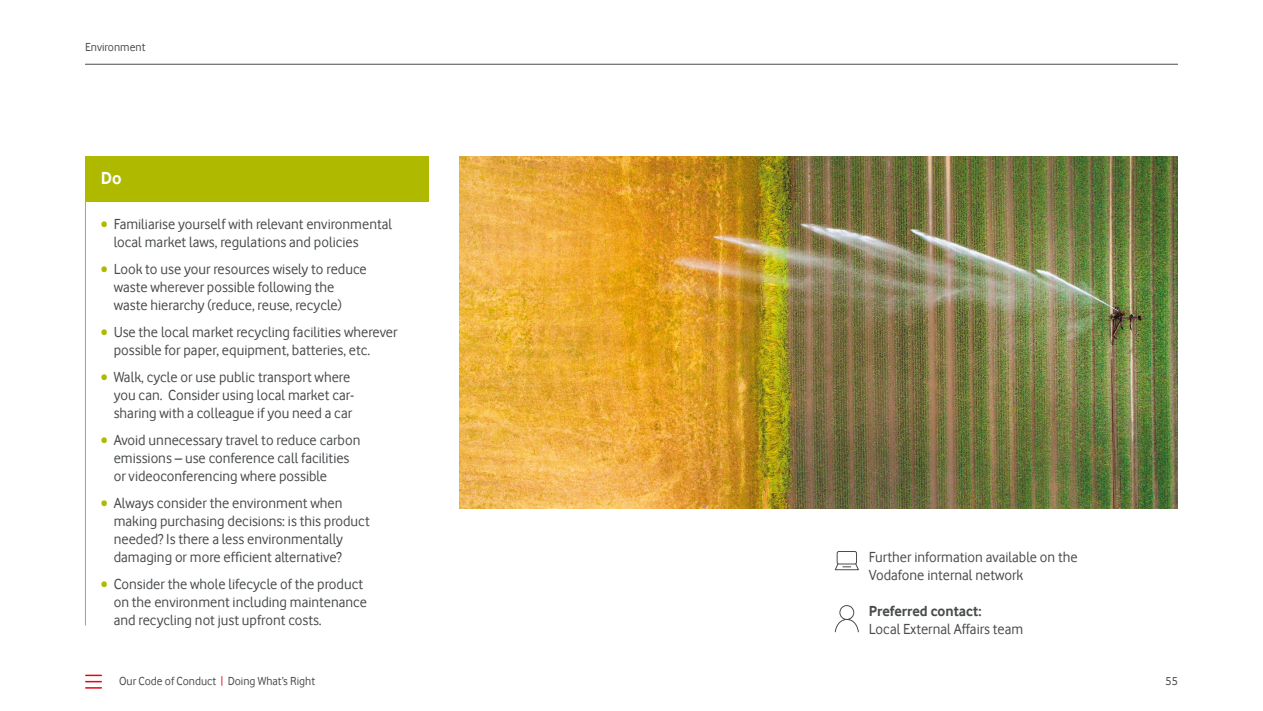
<style>
.page{position:relative;width:1263px;height:711px;background:#fff}
.page>*{position:absolute;margin:0;border:0;box-sizing:border-box;transform-origin:0 0}
.t1{font:700 18px "Vodafone Rg";color:#fff}
.t2{font:15px/18px "Vodafone Rg";color:#484b4d}
.t3{font:700 15px "Vodafone Rg";color:#484b4d}
.t4{font:12px "Vodafone Rg";color:#484b4d}
.s1{color:#afb900}
.s2{color:#e30613}
</style>
<div class="page">
<hr style="left:85px;top:64px;width:1093px;height:1px;background:#484b4d">
<hr style="left:85px;top:197px;width:1px;height:428px;background:#afb900">
<div style="left:85px;top:157px;width:343px;height:45px;background:#afb900"></div>
<svg style="left:834px;top:605px;width:25px;height:27px"></svg>
<svg style="left:834px;top:551px;width:25px;height:19px"></svg>
<img style="left:460px;top:157px;width:718px;height:351px">
<svg style="left:86px;top:674px;width:15px;height:14px"></svg>
<p class="t4" style="left:85px;top:40px;width:62px">Environment</p>
<p class="t1" style="left:101px;top:167px;width:22px">Do</p>
<p class="t2" style="left:114px;top:214px;width:280px;text-indent:-13px"><span class="s1">•</span> Familiarise yourself with relevant environmental local market laws, regulations and policies</p>
<p class="t2" style="left:114px;top:259px;width:255px;text-indent:-13px"><span class="s1">•</span> Look to use your resources wisely to reduce waste wherever possible following the waste hierarchy (reduce, reuse, recycle)</p>
<p class="t2" style="left:114px;top:322px;width:285px;text-indent:-13px"><span class="s1">•</span> Use the local market recycling facilities wherever possible for paper, equipment, batteries, etc.</p>
<p class="t2" style="left:114px;top:367px;width:242px;text-indent:-13px"><span class="s1">•</span> Walk, cycle or use public transport where you can. Consider using local market car&shy;sharing with a colleague if you need a car</p>
<p class="t2" style="left:114px;top:430px;width:248px;text-indent:-13px"><span class="s1">•</span> Avoid unnecessary travel to reduce carbon emissions – use conference call facilities or videoconferencing where possible</p>
<p class="t2" style="left:114px;top:493px;width:257px;text-indent:-13px"><span class="s1">•</span> Always consider the environment when making purchasing decisions: is this product needed? Is there a less environmentally damaging or more efficient alternative?</p>
<p class="t2" style="left:114px;top:574px;width:255px;text-indent:-13px"><span class="s1">•</span> Consider the whole lifecycle of the product on the environment including maintenance and recycling not just upfront costs.</p>
<p class="t2" style="left:869px;top:547px;width:210px">Further information available on the<br>Vodafone internal network</p>
<p class="t3" style="left:869px;top:602px;width:114px">Preferred contact:</p>
<p class="t2" style="left:869px;top:619px;width:156px">Local External Affairs team</p>
<p class="t4" style="left:119px;top:674px;width:198px">Our Code of Conduct <span class="s2">|</span> Doing What’s Right</p>
<p class="t4" style="left:1165px;top:674px;width:14px">55</p>
</div>
